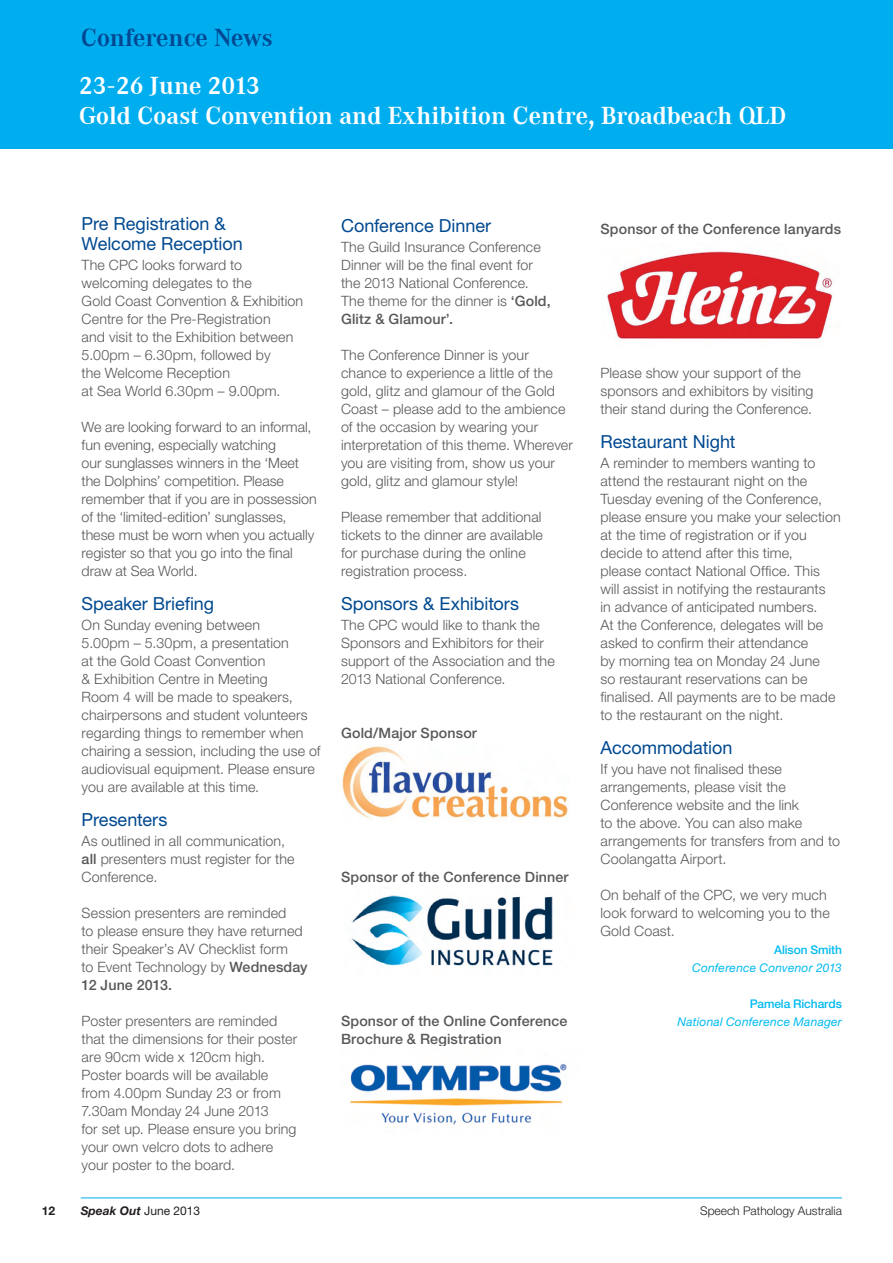
<style>
.page{position:relative;width:893px;height:1263px;background:#fff}
.page>*{position:absolute;margin:0;border:0;box-sizing:border-box;transform-origin:0 0}
.Section_Header_White{font:700 25.5px "Corporate A";color:#fff}
.Section_Header_Dark{font:700 25.5px "Corporate A";color:#014892}
.Heading_Dark_Blue{font:18px/19.5px "Helvetica Neue LT Std";letter-spacing:-.005em;color:#014990}
.Body_text_-_no_inden{font:300 14.25px/18px "Helvetica Neue LT Std";letter-spacing:.005em;color:#57585a}
.Body_text_-_no_inden-2{font:500 14.25px/18px "Helvetica Neue LT Std";letter-spacing:.01em;color:#57585a}
.Body_text_-_no_inden-3{font:italic 12px/18px "Helvetica Neue LT Std";letter-spacing:.015em;color:#00baf1;text-align:right}
.t1{font:300 12px "Helvetica Neue LT Std";color:#231f20}
.t2{font:italic 700 12px "Helvetica Neue LT Std";color:#231f20}
.t3{font:700 12px "Helvetica Neue LT Std";color:#231f20}
.s1{font-family:"Helvetica Neue LT Std";font-weight:300}
.s2{font-weight:500}
.s3{font-weight:500;font-style:normal}
.s4{font-weight:400;font-style:normal}
</style>
<div class="page">
<div style="left:0;top:0;width:893px;height:149px;background:#00aeef"></div>
<hr style="left:81px;top:1198px;width:761px;height:1px;background:#00aeef">
<img style="left:342px;top:746px;width:226px;height:73px">
<img style="left:350px;top:895px;width:203px;height:71px">
<img style="left:607px;top:251px;width:226px;height:88px">
<img style="left:350px;top:1064px;width:217px;height:61px">
<p class="Section_Header_Dark" style="left:81px;top:23px;width:194px">Conference News</p>
<p class="Section_Header_White" style="left:79px;top:71px;width:182px">23<span class="s1">-</span>26 June 2013</p>
<p class="Section_Header_White" style="left:79px;top:101px;width:709px">Gold Coast Convention and Exhibition Centre, Broadbeach QLD</p>
<p class="Heading_Dark_Blue" style="left:82px;top:214px;width:163px">Pre Registration &amp;<br>Welcome Reception</p>
<p class="Body_text_-_no_inden" style="left:82px;top:256px;width:223px">The CPC looks forward to welcoming delegates to the<br>Gold Coast Convention &amp; Exhibition<br>Centre for the Pre-Registration<br>and visit to the Exhibition between<br>5.00pm – 6.30pm, followed by<br>the Welcome Reception<br>at Sea World 6.30pm – 9.00pm.</p>
<p class="Body_text_-_no_inden" style="left:82px;top:418px;width:237px">We are looking forward to an informal, fun evening, especially watching<br>our sunglasses winners in the ‘Meet the Dolphins’ competition. Please remember that if you are in possession of the ‘limited-edition’ sunglasses, these must be worn when you actually register so that you go into the final draw at Sea World.</p>
<p class="Heading_Dark_Blue" style="left:82px;top:593px;width:134px">Speaker Briefing</p>
<p class="Body_text_-_no_inden" style="left:82px;top:616px;width:240px">On Sunday evening between<br>5.00pm – 5.30pm, a presentation<br>at the Gold Coast Convention<br>&amp; Exhibition Centre in Meeting<br>Room 4 will be made to speakers, chairpersons and student volunteers regarding things to remember when chairing a session, including the use of audiovisual equipment. Please ensure you are available at this time.</p>
<p class="Heading_Dark_Blue" style="left:82px;top:809px;width:87px">Presenters</p>
<p class="Body_text_-_no_inden" style="left:82px;top:832px;width:214px">As outlined in all communication, <span class="s2">all</span> presenters must register for the<br>Conference.</p>
<p class="Body_text_-_no_inden" style="left:82px;top:904px;width:228px">Session presenters are reminded<br>to please ensure they have returned their Speaker’s AV Checklist form<br>to Event Technology by <span class="s2">Wednesday<br>12 June 2013.</span></p>
<p class="Body_text_-_no_inden" style="left:82px;top:1012px;width:217px">Poster presenters are reminded that the dimensions for their poster are 90cm wide x 120cm high.<br>Poster boards will be available from 4.00pm Sunday 23 or from<br>7.30am Monday 24 June 2013<br>for set up. Please ensure you bring your own velcro dots to adhere your poster to the board.</p>
<p class="Heading_Dark_Blue" style="left:341px;top:216px;width:152px">Conference Dinner</p>
<p class="Body_text_-_no_inden" style="left:341px;top:238px;width:211px">The Guild Insurance Conference<br>Dinner will be the final event for the 2013 National Conference.<br>The theme for the dinner is <span class="s2">‘Gold,<br>Glitz &amp; Glamour’.</span></p>
<p class="Body_text_-_no_inden" style="left:341px;top:346px;width:233px">The Conference Dinner is your chance to experience a little of the gold, glitz and glamour of the Gold Coast – please add to the ambience of the occasion by wearing your interpretation of this theme. Wherever you are visiting from, show us your gold, glitz and glamour style!</p>
<p class="Body_text_-_no_inden" style="left:341px;top:508px;width:203px">Please remember that additional tickets to the dinner are available for purchase during the online registration process.</p>
<p class="Heading_Dark_Blue" style="left:341px;top:593px;width:180px">Sponsors &amp; Exhibitors</p>
<p class="Body_text_-_no_inden" style="left:341px;top:616px;width:215px">The CPC would like to thank the<br>Sponsors and Exhibitors for their support of the Association and the<br>2013 National Conference.</p>
<p class="Body_text_-_no_inden-2" style="left:341px;top:724px;width:137px">Gold/Major Sponsor</p>
<p class="Body_text_-_no_inden-2" style="left:341px;top:868px;width:229px">Sponsor of the Conference Dinner</p>
<p class="Body_text_-_no_inden-2" style="left:341px;top:1012px;width:228px">Sponsor of the Online Conference<br>Brochure &amp; Registration</p>
<p class="Body_text_-_no_inden-2" style="left:600px;top:220px;width:242px">Sponsor of the Conference lanyards</p>
<p class="Body_text_-_no_inden" style="left:600px;top:364px;width:214px">Please show your support of the sponsors and exhibitors by visiting their stand during the Conference.</p>
<p class="Heading_Dark_Blue" style="left:600px;top:431px;width:137px">Restaurant Night</p>
<p class="Body_text_-_no_inden" style="left:600px;top:454px;width:242px">A reminder to members wanting to attend the restaurant night on the Tuesday evening of the Conference, please ensure you make your selection at the time of registration or if you decide to attend after this time,<br>please contact National Office. This will assist in notifying the restaurants<br>in advance of anticipated numbers.<br>At the Conference, delegates will be asked to confirm their attendance<br>by morning tea on Monday 24 June<br>so restaurant reservations can be finalised. All payments are to be made to the restaurant on the night.</p>
<p class="Heading_Dark_Blue" style="left:600px;top:737px;width:133px">Accommodation</p>
<p class="Body_text_-_no_inden" style="left:600px;top:760px;width:241px">If you have not finalised these arrangements, please visit the<br>Conference website and the link<br>to the above. You can also make arrangements for transfers from and to<br>Coolangatta Airport.</p>
<p class="Body_text_-_no_inden" style="left:600px;top:886px;width:231px">On behalf of the CPC, we very much look forward to welcoming you to the<br>Gold Coast.</p>
<p class="Body_text_-_no_inden-3" style="left:692px;top:941px;width:151px"><span class="s3">Alison Smith<br></span>Conference Convenor 2013</p>
<p class="Body_text_-_no_inden-3" style="left:678px;top:995px;width:166px"><span class="s3">Pamela Richards<br></span>National Conference Manager</p>
<p class="t3" style="left:42px;top:1203px;width:15px">12</p>
<p class="t2" style="left:81px;top:1203px;width:121px">Speak Out <span class="s4">June 2013</span></p>
<p class="t1" style="left:700px;top:1203px;width:143px">Speech Pathology Australia</p>
</div>
